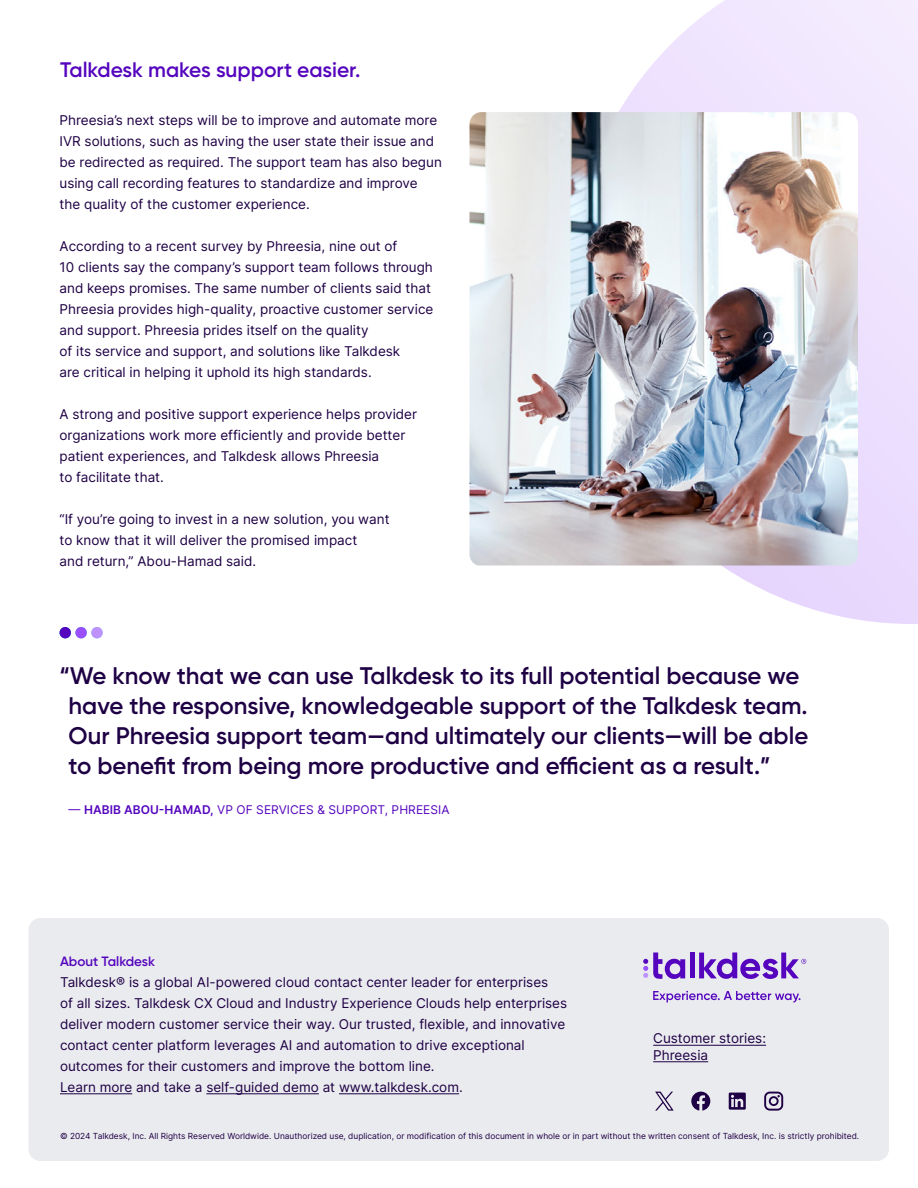
<style>
.page{position:relative;width:918px;height:1188px;background:#fff}
.page>*{position:absolute;margin:0;border:0;box-sizing:border-box;transform-origin:0 0}
.Quotes_paragraph{font:600 24px/30px "Gilroy";color:#1e0044}
.Section_headlines{font:600 21px "Gilroy";color:#5405bd}
.Bodycopy{font:13.5px/21px "Inter";color:#1e0044}
.t1{font:600 13.5px "Gilroy";color:#5405bd}
.Quotes_label{font:12px "Inter";letter-spacing:.005em;color:#5405bd}
.t2{font:8.4px "Inter";color:#1e0044}
.s1{font-weight:600}
</style>
<div class="page">
<div style="left:28px;top:918px;width:861px;height:243px;background:#eaebef;border-radius:12px"></div>
<hr style="left:60px;top:1093px;width:72px;height:1px;background:#1e0044">
<hr style="left:206px;top:1093px;width:113px;height:1px;background:#1e0044">
<hr style="left:339px;top:1093px;width:120px;height:1px;background:#1e0044">
<svg style="left:691px;top:1092px;width:19px;height:19px"></svg>
<svg style="left:729px;top:1093px;width:17px;height:17px"></svg>
<svg style="left:764px;top:1092px;width:19px;height:19px"></svg>
<svg style="left:653px;top:991px;width:148px;height:12px"></svg>
<div style="left:690px;top:953px;width:5px;height:25px;background:#5405bd"></div>
<svg style="left:643px;top:952px;width:42px;height:27px"></svg>
<svg style="left:699px;top:952px;width:107px;height:27px"></svg>
<hr style="left:653px;top:1045px;width:113px;height:1px;background:#1e0044">
<hr style="left:653px;top:1061px;width:55px;height:1px;background:#1e0044">
<svg style="left:655px;top:1092px;width:19px;height:19px"></svg>
<div style="left:91px;top:627px;width:12px;height:11px;background:#bf91fc;border-radius:50%"></div>
<div style="left:75px;top:627px;width:12px;height:11px;background:#994ffa;border-radius:50%"></div>
<div style="left:60px;top:627px;width:11px;height:11px;background:#5405bd;border-radius:50%"></div>
<svg style="left:619px;top:0;width:299px;height:624px"></svg>
<img style="left:470px;top:112px;width:388px;height:454px">
<p class="Section_headlines" style="left:60px;top:56px;width:302px">Talkdesk makes support easier.</p>
<p class="Bodycopy" style="left:60px;top:109px;width:384px">Phreesia’s next steps will be to improve and automate more IVR solutions, such as having the user state their issue and be redirected as required. The support team has also begun using call recording features to standardize and improve<br>the quality of the customer experience.</p>
<p class="Bodycopy" style="left:60px;top:235px;width:375px">According to a recent survey by Phreesia, nine out of<br>10 clients say the company’s support team follows through and keeps promises. The same number of clients said that Phreesia provides high-quality, proactive customer service and support. Phreesia prides itself on the quality<br>of its service and support, and solutions like Talkdesk<br>are critical in helping it uphold its high standards.</p>
<p class="Bodycopy" style="left:60px;top:403px;width:359px">A strong and positive support experience helps provider organizations work more efficiently and provide better patient experiences, and Talkdesk allows Phreesia<br>to facilitate that.</p>
<p class="Bodycopy" style="left:60px;top:508px;width:332px">“If you’re going to invest in a new solution, you want to know that it will deliver the promised impact<br>and return,” Abou-Hamad said.</p>
<p class="Quotes_paragraph" style="left:69px;top:660px;width:741px;text-indent:-9px">“We know that we can use Talkdesk to its full potential because we have the responsive, knowledgeable support of the Talkdesk team.<br>Our Phreesia support team—and ultimately our clients—will be able to benefit from being more productive and efficient as a result.”</p>
<p class="Quotes_label" style="left:69px;top:801px;width:382px">— <span class="s1">HABIB ABOU-HAMAD,</span> VP OF SERVICES &amp; SUPPORT, PHREESIA</p>
<p class="t1" style="left:60px;top:952px;width:96px">About Talkdesk</p>
<p class="Bodycopy" style="left:60px;top:971px;width:509px">Talkdesk® is a global AI-powered cloud contact center leader for enterprises<br>of all sizes. Talkdesk CX Cloud and Industry Experience Clouds help enterprises deliver modern customer service their way. Our trusted, flexible, and innovative contact center platform leverages AI and automation to drive exceptional outcomes for their customers and improve the bottom line.<br>Learn more and take a self-guided demo at www.talkdesk.com.</p>
<p class="Bodycopy" style="left:653px;top:1030px;width:114px;line-height:16.5px">Customer stories:<br>Phreesia</p>
<p class="t2" style="left:60px;top:1130px;width:801px">© 2024 Talkdesk, Inc. All Rights Reserved Worldwide. Unauthorized use, duplication, or modification of this document in whole or in part without the written consent of Talkdesk, Inc. is strictly prohibited.</p>
</div>
